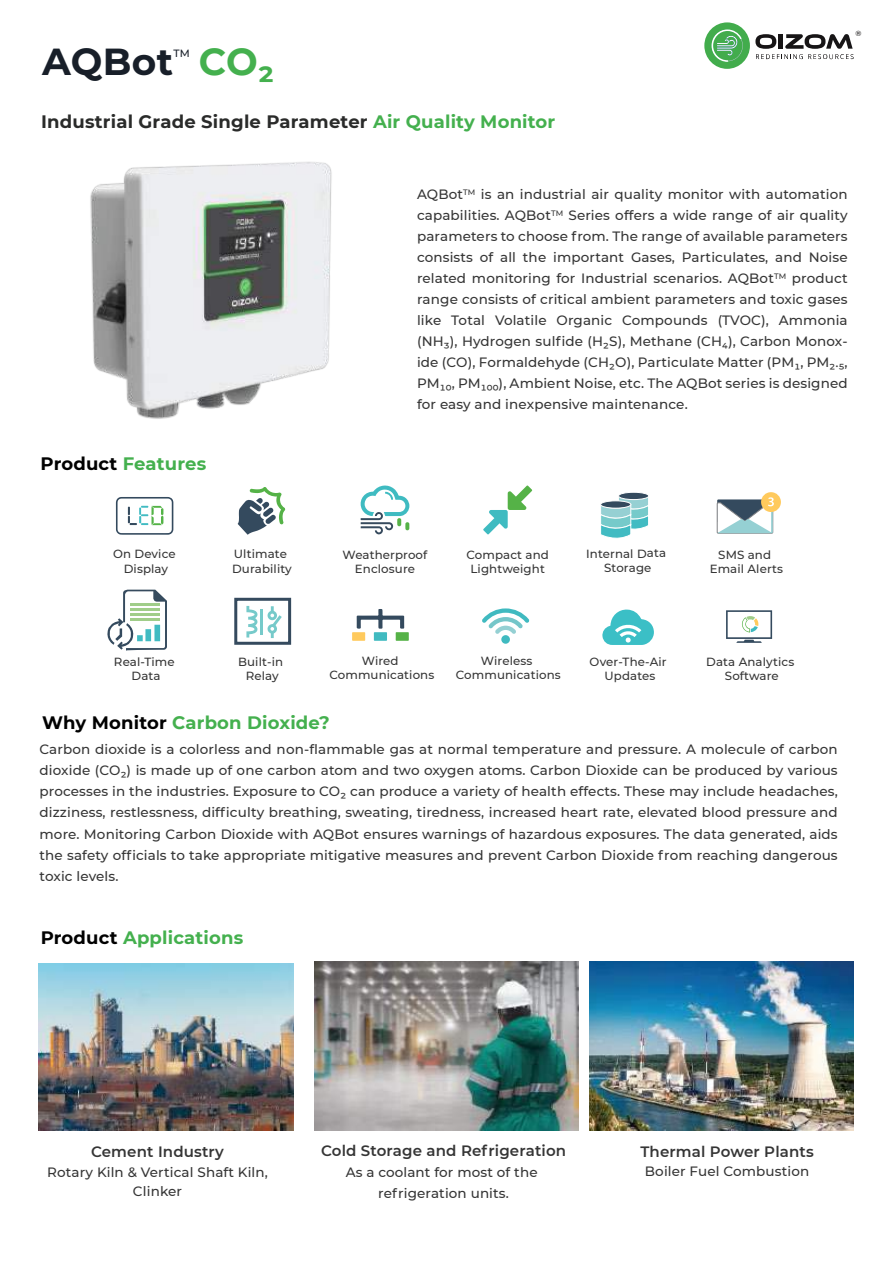
<style>
.page{position:relative;width:893px;height:1263px;background:#fff}
.page>*{position:absolute;margin:0;border:0;box-sizing:border-box;transform-origin:0 0}
.t1{font:700 37.5px "Montserrat";letter-spacing:.01em;color:#181f29}
.t2{font:700 37.5px "Montserrat";color:#44b04e}
.t3{font:700 18px "Montserrat";letter-spacing:.01em;color:#44b04e}
.t4{font:700 18px "Montserrat";letter-spacing:.01em;color:#2a2b2a}
.t5{font:600 15px "Montserrat";letter-spacing:.01em;color:#353535}
.t6{font:500 13.5px/21px "Montserrat";letter-spacing:.01em;color:#353535;text-align:justify}
.t7{font:500 11.85px/14.1px "Montserrat";letter-spacing:.01em;color:#353535;text-align:center}
.t8{font:500 10.5px "Montserrat";color:#181f29}
.t9{font:500 7.5px "Montserrat";color:#171516}
.s1{color:#44b04e}
.s2{color:#010101}
</style>
<div class="page">
<svg style="left:755px;top:34px;width:98px;height:25px"></svg>
<div style="left:704px;top:22px;width:46px;height:47px;background:#42ac4c;border-radius:50%"></div>
<svg style="left:711px;top:29px;width:32px;height:33px"></svg>
<img style="left:90px;top:162px;width:242px;height:257px">
<img style="left:39px;top:963px;width:255px;height:167px">
<img style="left:315px;top:961px;width:263px;height:169px">
<svg style="left:360px;top:485px;width:49px;height:49px"></svg>
<svg style="left:483px;top:485px;width:49px;height:49px"></svg>
<svg style="left:238px;top:487px;width:47px;height:48px"></svg>
<svg style="left:352px;top:609px;width:57px;height:32px"></svg>
<div style="left:501px;top:635px;width:9px;height:9px;background:#40bac0;border-radius:50%"></div>
<svg style="left:482px;top:608px;width:47px;height:26px"></svg>
<svg style="left:726px;top:610px;width:46px;height:33px"></svg>
<svg style="left:602px;top:609px;width:52px;height:36px"></svg>
<svg style="left:116px;top:497px;width:57px;height:38px"></svg>
<svg style="left:246px;top:606px;width:12px;height:31px"></svg>
<hr style="left:260px;top:609px;width:3px;height:25px;background:#76caca">
<svg style="left:267px;top:606px;width:15px;height:32px"></svg>
<div style="left:234px;top:598px;width:57px;height:47px;border:3px solid #354a5e"></div>
<div style="left:761px;top:492px;width:20px;height:20px;background:#ffca5d;border-radius:50%"></div>
<svg style="left:717px;top:497px;width:57px;height:37px"></svg>
<svg style="left:601px;top:498px;width:47px;height:41px"></svg>
<div style="left:601px;top:501px;width:30px;height:7px;background:#344a5e;border-radius:50%"></div>
<div style="left:600px;top:501px;width:31px;height:7px;border:1px solid #fff;border-radius:50%"></div>
<div style="left:618px;top:492px;width:31px;height:8px;background:#344a5e;border-radius:50%"></div>
<div style="left:618px;top:492px;width:31px;height:8px;border:1px solid #fff;border-radius:50%"></div>
<svg style="left:107px;top:590px;width:60px;height:61px"></svg>
<hr style="left:130px;top:618px;width:29px;height:3px;background:#a0cd89">
<hr style="left:130px;top:613px;width:29px;height:3px;background:#a0cd89">
<hr style="left:130px;top:608px;width:29px;height:3px;background:#a0cd89">
<hr style="left:130px;top:603px;width:29px;height:3px;background:#a0cd89">
<img style="left:590px;top:962px;width:263px;height:168px">
<h1 class="t1" style="left:42px;top:45px;width:133px">AQBot</h1>
<p class="t8" style="left:174px;top:45px;width:18px">TM</p>
<h1 class="t2" style="left:199px;top:45px;width:77px">CO2</h1>
<h2 class="t4" style="left:41px;top:114px;width:516px">Industrial Grade Single Parameter <span class="s1">Air Quality Monitor</span></h2>
<p class="t9" style="left:856px;top:30px;width:7px">Æ</p>
<h2 class="t3" style="left:40px;top:456px;width:167px"><span class="s2">Product</span> Features</h2>
<p class="t6" style="left:417px;top:183px;width:432px">AQBot<sup>TM</sup> is an industrial air quality monitor with automation capabilities. AQBot<sup>TM</sup> Series offers a wide range of air quality parameters to choose from. The range of available parameters consists of all the important Gases, Particulates, and Noise related monitoring for Industrial scenarios. AQBot<sup>TM</sup> product range consists of critical ambient parameters and toxic gases like Total Volatile Organic Compounds (TVOC), Ammonia (NH3), Hydrogen sulfide (H2S), Methane (CH4), Carbon Monox&shy;ide (CO), Formaldehyde (CH2O), Particulate Matter (PM1, PM2.5, PM10, PM100), Ambient Noise, etc. The AQBot series is designed for easy and inexpensive maintenance.</p>
<p class="t7" style="left:113px;top:547px;width:64px">On Device<br>Display</p>
<p class="t7" style="left:232px;top:547px;width:61px;text-align:left">Ultimate<br>Durability</p>
<p class="t7" style="left:343px;top:547px;width:86px">Weatherproof<br>Enclosure</p>
<p class="t7" style="left:466px;top:547px;width:84px">Compact and<br>Lightweight</p>
<p class="t7" style="left:586px;top:546px;width:82px">Internal Data<br>Storage</p>
<p class="t7" style="left:710px;top:547px;width:75px">SMS and<br>Email Alerts</p>
<p class="t7" style="left:114px;top:654px;width:62px">Real-Time<br>Data</p>
<p class="t7" style="left:238px;top:654px;width:47px">Built-in<br>Relay</p>
<p class="t7" style="left:329px;top:655px;width:106px">Wired<br>Communications</p>
<p class="t7" style="left:456px;top:655px;width:106px">Wireless<br>Communications</p>
<h2 class="t3" style="left:42px;top:715px;width:289px"><span class="s2">Why Monitor</span> Carbon Dioxide?</h2>
<p class="t7" style="left:590px;top:654px;width:79px">Over-The-Air<br>Updates</p>
<p class="t7" style="left:706px;top:654px;width:90px">Data Analytics<br>Software</p>
<p class="t6" style="left:40px;top:739px;width:800px">Carbon dioxide is a colorless and non-flammable gas at normal temperature and pressure. A molecule of carbon dioxide (CO2) is made up of one carbon atom and two oxygen atoms. Carbon Dioxide can be produced by various processes in the industries. Exposure to CO2 can produce a variety of health effects. These may include headaches, dizziness, restlessness, difficulty breathing, sweating, tiredness, increased heart rate, elevated blood pressure and more. Monitoring Carbon Dioxide with AQBot ensures warnings of hazardous exposures. The data generated, aids the safety officials to take appropriate mitigative measures and prevent Carbon Dioxide from reaching dangerous toxic levels.</p>
<h2 class="t3" style="left:41px;top:930px;width:204px"><span class="s2">Product</span> Applications</h2>
<p class="t5" style="left:91px;top:1146px;width:134px">Cement Industry</p>
<p class="t6" style="left:47px;top:1162px;width:222px;line-height:19.5px;text-align:center">Rotary Kiln &amp; Vertical Shaft Kiln,<br>Clinker</p>
<p class="t5" style="left:321px;top:1145px;width:247px">Cold Storage and Refrigeration</p>
<p class="t6" style="left:346px;top:1162px;width:193px;text-align:center">As a coolant for most of the refrigeration units.</p>
<p class="t5" style="left:640px;top:1145px;width:175px">Thermal Power Plants</p>
<p class="t6" style="left:645px;top:1160px;width:166px">Boiler Fuel Combustion</p>
</div>
